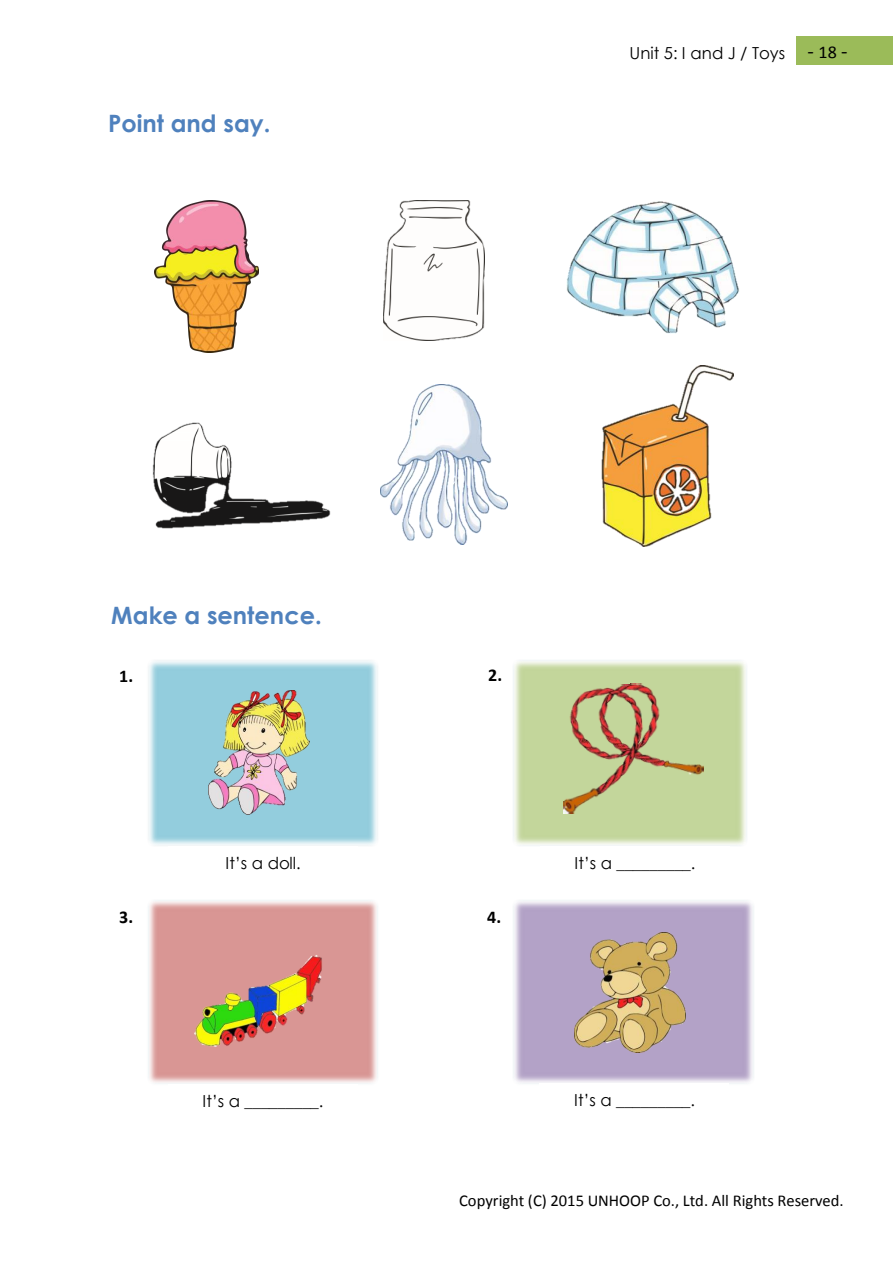
<style>
.page{position:relative;width:893px;height:1263px;background:#fff}
.page>*{position:absolute;margin:0;border:0;box-sizing:border-box;transform-origin:0 0}
.t1{font:700 24px "Century Gothic";color:#4f81bd}
.t2{font:21px "Calibri";color:#000}
.t3{font:700 18px "Calibri";color:#000}
.t4{font:16.5px "Century Gothic";color:#000}
.t5{font:16.5px "Calibri";color:#000}
.s1{font-size:18px}
</style>
<div class="page">
<div style="left:796px;top:37px;width:97px;height:28px;background:#9bbb59"></div>
<img style="left:513px;top:900px;width:241px;height:184px">
<img style="left:148px;top:900px;width:230px;height:184px">
<img style="left:566px;top:202px;width:173px;height:131px">
<img style="left:384px;top:200px;width:101px;height:140px">
<img style="left:601px;top:366px;width:132px;height:180px">
<img style="left:381px;top:385px;width:127px;height:159px">
<img style="left:152px;top:422px;width:179px;height:107px">
<img style="left:148px;top:660px;width:230px;height:186px">
<img style="left:513px;top:660px;width:234px;height:186px">
<img style="left:208px;top:690px;width:102px;height:124px">
<img style="left:575px;top:932px;width:111px;height:120px">
<img style="left:186px;top:932px;width:148px;height:120px">
<img style="left:558px;top:681px;width:146px;height:132px">
<img style="left:155px;top:201px;width:103px;height:151px">
<h2 class="t1" style="left:108px;top:108px;width:164px">Point and say.</h2>
<p class="t4" style="left:630px;top:42px;width:157px">Unit 5: I and J / Toys</p>
<p class="t2" style="left:807px;top:42px;width:42px">-<span class="s1">18</span>-</p>
<h2 class="t1" style="left:111px;top:600px;width:212px">Make a sentence.</h2>
<p class="t3" style="left:119px;top:669px;width:15px">1.</p>
<p class="t3" style="left:488px;top:668px;width:15px">2.</p>
<p class="t4" style="left:226px;top:852px;width:77px">It’s a doll.</p>
<p class="t4" style="left:574px;top:852px;width:122px">It’s a _________.</p>
<p class="t3" style="left:119px;top:910px;width:15px">3.</p>
<p class="t3" style="left:487px;top:910px;width:15px">4.</p>
<p class="t4" style="left:203px;top:1090px;width:122px">It’s a _________.</p>
<p class="t4" style="left:574px;top:1090px;width:122px">It’s a _________.</p>
<p class="t5" style="left:459px;top:1193px;width:386px">Copyright (C) 2015 UNHOOP Co., Ltd. All Rights Reserved.</p>
</div>
